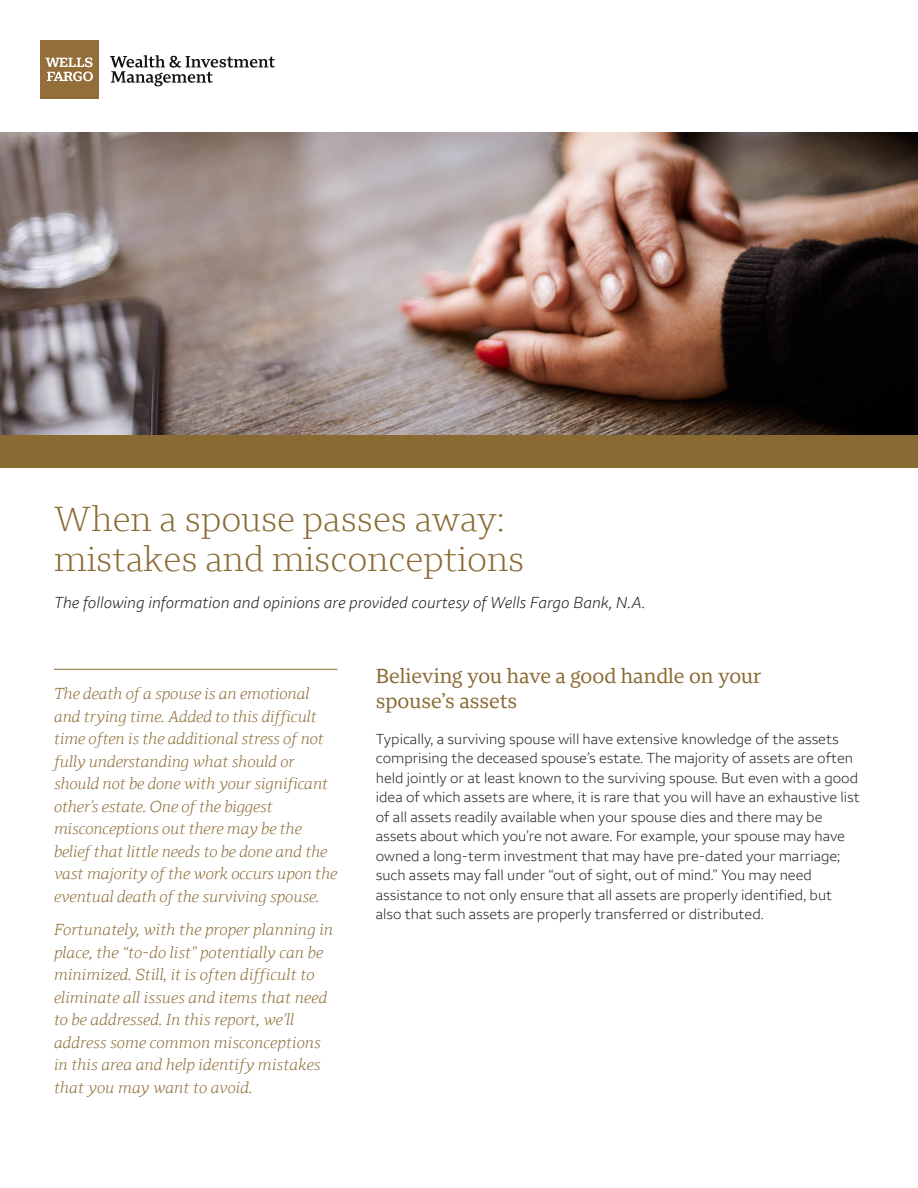
<style>
.page{position:relative;width:918px;height:1188px;background:#fff}
.page>*{position:absolute;margin:0;border:0;box-sizing:border-box;transform-origin:0 0}
.t1{font:300 36px/40.5px "Wells Fargo Serif";color:#896a32}
.t2{font:21px/25.5px "Wells Fargo Serif";color:#896a32}
.t3{font:italic 300 16.5px/22.5px "Wells Fargo Serif";letter-spacing:-.01em;color:#896a32}
.t4{font:italic 300 16.5px "Wells Fargo Sans";color:#231f20}
.t5{font:300 15px/19.5px "Wells Fargo Sans";color:#231f20}
</style>
<div class="page">
<div style="left:0;top:434px;width:918px;height:34px;background:#896a32"></div>
<svg style="left:110px;top:55px;width:165px;height:31px"></svg>
<div style="left:40px;top:40px;width:59px;height:59px;background:#946e3a"></div>
<svg style="left:45px;top:57px;width:48px;height:24px"></svg>
<img style="left:0;top:133px;width:918px;height:301px">
<hr style="left:54px;top:669px;width:284px;height:1px;background:#896a32">
<h1 class="t1" style="left:54px;top:498px;width:472px">When a spouse passes away: mistakes and misconceptions</h1>
<p class="t4" style="left:54px;top:593px;width:593px">The following information and opinions are provided courtesy of Wells Fargo Bank, N.A.</p>
<p class="t3" style="left:54px;top:683px;width:285px">The death of a spouse is an emotional and trying time. Added to this difficult time often is the additional stress of not fully understanding what should or should not be done with your significant other’s estate. One of the biggest misconceptions out there may be the belief that little needs to be done and the vast majority of the work occurs upon the eventual death of the surviving spouse.</p>
<p class="t3" style="left:54px;top:918px;width:281px">Fortunately, with the proper planning in place, the “to-do list” potentially can be minimized. Still, it is often difficult to eliminate all issues and items that need to be addressed. In this report, we’ll address some common misconceptions in this area and help identify mistakes that you may want to avoid.</p>
<h2 class="t2" style="left:376px;top:663px;width:387px">Believing you have a good handle on your spouse’s assets</h2>
<p class="t5" style="left:376px;top:729px;width:485px">Typically, a surviving spouse will have extensive knowledge of the assets comprising the deceased spouse’s estate. The majority of assets are often held jointly or at least known to the surviving spouse. But even with a good idea of which assets are where, it is rare that you will have an exhaustive list of all assets readily available when your spouse dies and there may be assets about which you’re not aware. For example, your spouse may have owned a long-term investment that may have pre-dated your marriage; such assets may fall under “out of sight, out of mind.” You may need assistance to not only ensure that all assets are properly identified, but also that such assets are properly transferred or distributed.</p>
</div>
